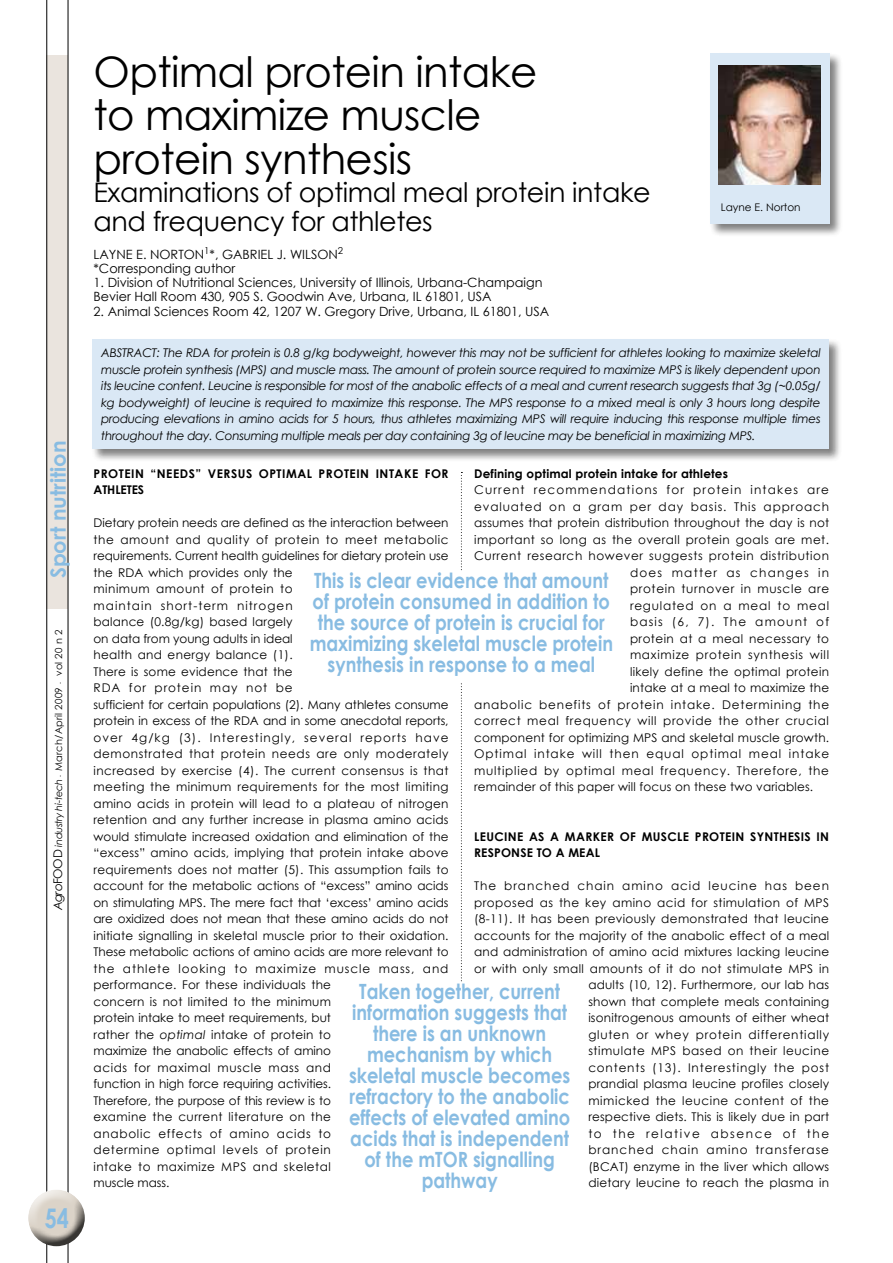
<style>
.page{position:relative;width:893px;height:1263px;background:#fff}
.page>*{position:absolute;margin:0;border:0;box-sizing:border-box;transform-origin:0 0}
.t1{font:42px/43.5px "Century Gothic";letter-spacing:-.015em;color:#000}
.t2{font:27px/28.5px "Century Gothic";letter-spacing:-.015em;color:#000}
.t3{font:700 27px "Century Gothic";color:#88bce2;scale:.8 1}
.t4{font:700 21px/21px "Century Gothic";color:#88bce2;text-align:center;scale:.85 1}
.t5{font:700 21px "Century Gothic";color:#88bce2}
.t6{font:12.75px/14.2px "Century Gothic";color:#000}
.t7{font:12px/16.5px "Century Gothic";letter-spacing:.02em;color:#000}
.t8{font:italic 12px/16.5px "Century Gothic";letter-spacing:-.025em;color:#000;text-align:justify}
.t9{font:700 12px/16.5px "Century Gothic";letter-spacing:.03em;color:#000}
.t10{font:12px "Century Gothic";letter-spacing:.06em;color:#000}
.t11{font:12px "Century Gothic";letter-spacing:.075em;color:#000}
.t12{font:12px "Century Gothic";letter-spacing:.1em;color:#000}
.t13{font:12px "Century Gothic";letter-spacing:.05em;color:#000}
.t14{font:12px "Century Gothic";letter-spacing:.04em;color:#000}
.t15{font:12px "Century Gothic";letter-spacing:.07em;color:#000}
.t16{font:12px "Century Gothic";letter-spacing:.055em;color:#000}
.t17{font:12px "Century Gothic";letter-spacing:.065em;color:#000}
.t18{font:12px "Century Gothic";letter-spacing:.105em;color:#000}
.t19{font:10.5px "Century Gothic";color:#000}
.t20{font:9.75px "Century Gothic";letter-spacing:.025em;color:#000}
.s1{font-style:italic;font-size:12px}
.s2{font-size:12px}
.s3{font-style:italic}
.s4{font-size:6px}
</style>
<div class="page">
<div style="left:47px;top:55px;width:21px;height:554px;background:#eae4de"></div>
<hr style="left:47px;top:0;width:1px;height:1263px;background:#000">
<hr style="left:68px;top:0;width:1px;height:1263px;background:#000">
<div style="left:27px;top:1186px;width:60px;height:43px;background:#fff;opacity:.75"></div>
<div style="left:27px;top:1197px;width:60px;height:49px;background:#000;opacity:.75"></div>
<svg style="left:461px;top:472px;width:1px;height:510px"></svg>
<div style="left:91px;top:338px;width:752px;height:124px;background:#000;opacity:.5"></div>
<div style="left:93px;top:340px;width:736px;height:109px;background:#dae8f5"></div>
<div style="left:709px;top:52px;width:134px;height:185px;background:#000;opacity:.5"></div>
<div style="left:711px;top:54px;width:119px;height:170px;background:#dae8f5"></div>
<img style="left:718px;top:65px;width:102px;height:119px">
<div style="left:310px;top:572px;width:303px;height:110px;background:#fff"></div>
<h3 class="t5" style="left:42px;top:578px;width:139px;rotate:-90deg">Sport nutrition</h3>
<p class="t20" style="left:52px;top:910px;width:282px;rotate:-90deg"><span class="s1">Agro</span><span class="s2">Food</span> <span class="s3">industry hi-tech</span> <span class="s4">-</span> March/April 2009 <span class="s4">-</span> vol 20 n 2</p>
<h2 class="t3" style="left:45px;top:1198px;width:32px">54</h2>
<h1 class="t1" style="left:94px;top:49px;width:445px">Optimal protein intake to maximize muscle protein synthesis</h1>
<h2 class="t2" style="left:94px;top:178px;width:559px">Examinations of optimal meal protein intake and frequency for athletes</h2>
<p class="t6" style="left:94px;top:247px;width:251px">LAYNE E. NORTON<sup>1</sup>*, GABRIEL J. WILSON<sup>2 </sup>*Corresponding author</p>
<p class="t6" style="left:94px;top:275px;width:450px">1. Division of Nutritional Sciences, University of Illinois, Urbana-Champaign<br>Bevier Hall Room 430, 905 S. Goodwin Ave, Urbana, IL 61801, USA</p>
<p class="t6" style="left:94px;top:304px;width:457px">2. Animal Sciences Room 42, 1207 W. Gregory Drive, Urbana, IL 61801, USA</p>
<p class="t19" style="left:721px;top:200px;width:81px">Layne E. Norton</p>
<p class="t8" style="left:101px;top:344px;width:721px">ABSTRACT: The RDA for protein is 0.8 g/kg bodyweight, however this may not be sufficient for athletes looking to maximize skeletal muscle protein synthesis (MPS) and muscle mass. The amount of protein source required to maximize MPS is likely dependent upon its leucine content. Leucine is responsible for most of the anabolic effects of a meal and current research suggests that 3g (~0.05g/ kg bodyweight) of leucine is required to maximize this response. The MPS response to a mixed meal is only 3 hours long despite producing elevations in amino acids for 5 hours, thus athletes maximizing MPS will require inducing this response multiple times throughout the day. Consuming multiple meals per day containing 3g of leucine may be beneficial in maximizing MPS.</p>
<p class="t9" style="left:474px;top:465px;width:255px">Defining optimal protein intake for athletes</p>
<p class="t12" style="left:474px;top:482px;width:356px">Current recommendations for protein intakes are</p>
<p class="t11" style="left:474px;top:498px;width:357px">evaluated on a gram per day basis. This approach</p>
<p class="t7" style="left:474px;top:515px;width:357px">assumes that protein distribution throughout the day is not</p>
<p class="t14" style="left:474px;top:531px;width:357px">important so long as the overall protein goals are met.</p>
<p class="t13" style="left:474px;top:548px;width:356px">Current research however suggests protein distribution</p>
<p class="t18" style="left:630px;top:564px;width:201px">does matter as changes in</p>
<p class="t16" style="left:630px;top:581px;width:201px">protein turnover in muscle are</p>
<p class="t17" style="left:630px;top:597px;width:201px">regulated on a meal to meal</p>
<p class="t12" style="left:630px;top:614px;width:201px">basis (6, 7). The amount of</p>
<p class="t7" style="left:630px;top:630px;width:201px">protein at a meal necessary to</p>
<p class="t10" style="left:630px;top:647px;width:201px">maximize protein synthesis will</p>
<p class="t7" style="left:630px;top:663px;width:201px">likely define the optimal protein</p>
<p class="t7" style="left:630px;top:680px;width:201px">intake at a meal to maximize the</p>
<p class="t15" style="left:474px;top:696px;width:357px">anabolic benefits of protein intake. Determining the</p>
<p class="t10" style="left:474px;top:713px;width:356px">correct meal frequency will provide the other crucial</p>
<p class="t7" style="left:474px;top:729px;width:357px">component for optimizing MPS and skeletal muscle growth.</p>
<p class="t11" style="left:474px;top:746px;width:357px">Optimal intake will then equal optimal meal intake</p>
<p class="t10" style="left:474px;top:762px;width:356px">multiplied by optimal meal frequency. Therefore, the</p>
<p class="t7" style="left:474px;top:779px;width:341px">remainder of this paper will focus on these two variables.</p>
<p class="t9" style="left:474px;top:828px;width:357px">Leucine as a marker of muscle protein synthesis in response to a meal</p>
<p class="t7" style="left:474px;top:878px;width:357px;text-align:right">The branched chain amino acid leucine has been proposed as the key amino acid for stimulation of mps (8-11). It has been previously demonstrated that leucine accounts for the majority of the anabolic effect of a meal and administration of amino acid mixtures lacking leucine or with only small amounts of it do not stimulate mps in adults (10, 12). Furthermore, our lab has<br>shown that complete meals containing<br>isonitrogenous amounts of either wheat<br>gluten or whey protein differentially<br>stimulate MPS based on their leucine<br>contents (13). Interestingly the post<br>prandial plasma leucine profiles closely<br>mimicked the leucine content of the<br>respective diets. This is likely due in part<br>to the relative absence of the<br>branched chain amino transferase<br>(BCAT) enzyme in the liver which allows<br>dietary leucine to reach the plasma in</p>
<p class="t9" style="left:94px;top:465px;width:355px">Protein “N eeds” versus Optimal Protein Intake foR<br>Athletes</p>
<p class="t7" style="left:94px;top:515px;width:357px">Dietary protein needs are defined as the interaction between the amount and quality of protein to meet metabolic requirements. Current health guidelines for dietary protein use the RDA which provides only the<br>minimum amount of protein to<br>maintain short-term nitrogen<br>balance (0.8g/kg) based largely<br>on data from young adults in ideal<br>health and energy balance (1).<br>There is some evidence that the<br>RDA for protein may not be<br>sufficient for certain populations (2). Many athletes consume protein in excess of the RDA and in some anecdotal reports, over 4g/kg (3). Interestingly, several reports have demonstrated that protein needs are only moderately increased by exercise (4). The current consensus is that meeting the minimum requirements for the most limiting amino acids in protein will lead to a plateau of nitrogen retention and any further increase in plasma amino acids would stimulate increased oxidation and elimination of the “excess” amino acids, implying that protein intake above requirements does not matter (5). This assumption fails to account for the metabolic actions of “excess” amino acids on stimulating mps. The mere fact that ‘excess’ amino acids are oxidized does not mean that these amino acids do not initiate signalling in skeletal muscle prior to their oxidation.<br>These metabolic actions of amino acids are more relevant to the athlete looking to maximize muscle mass, and performance. For these individuals the<br>concern is not limited to the minimum<br>protein intake to meet requirements, but<br>rather the <span class="s3">optimal</span> intake of protein to<br>maximize the anabolic effects of amino<br>acids for maximal muscle mass and<br>function in high force requiring activities.<br>Therefore, the purpose of this review is to<br>examine the current literature on the<br>anabolic effects of amino acids to<br>determine optimal levels of protein<br>intake to maximize mps and skeletal<br>muscle mass.</p>
<h3 class="t4" style="left:310px;top:569px;width:358px">This is clear evidence that amount of protein consumed in addition to the source of protein is crucial for maximizing skeletal muscle protein synthesis in response to a meal</h3>
<h3 class="t4" style="left:359px;top:979px;width:238px">Taken together, current</h3>
<h3 class="t4" style="left:352px;top:1000px;width:255px">information suggests that</h3>
<h3 class="t4" style="left:373px;top:1021px;width:205px">there is an unknown</h3>
<h3 class="t4" style="left:367px;top:1042px;width:219px">mechanism by which</h3>
<h3 class="t4" style="left:349px;top:1063px;width:262px">skeletal muscle becomes</h3>
<h3 class="t4" style="left:349px;top:1084px;width:261px">refractory to the anabolic</h3>
<h3 class="t4" style="left:349px;top:1105px;width:262px">effects of elevated amino</h3>
<h3 class="t4" style="left:350px;top:1126px;width:259px">acids that is independent</h3>
<h3 class="t4" style="left:365px;top:1147px;width:97px">of the mTOR</h3>
<h3 class="t4" style="left:422px;top:1147px;width:158px;text-align:left;text-indent:51px">signalling pathway</h3>
</div>
